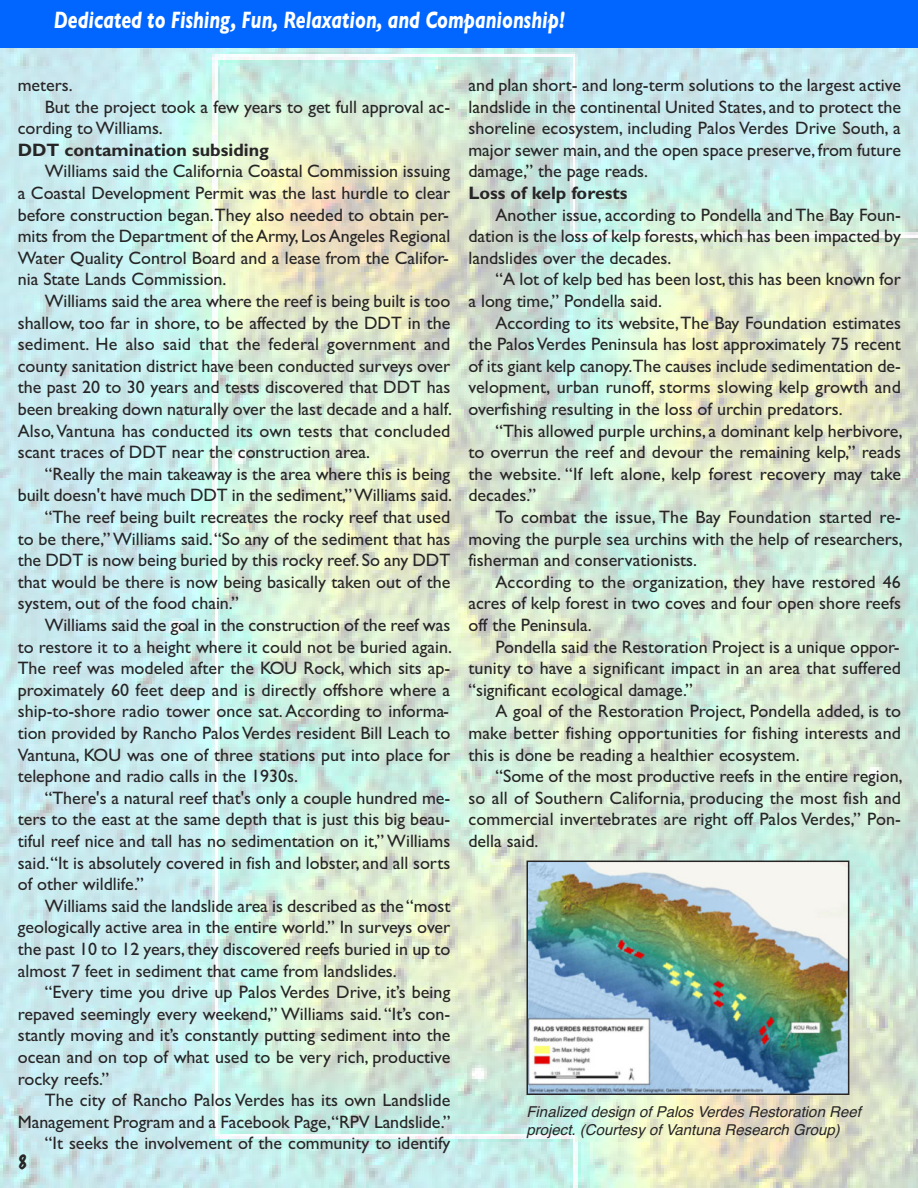
<style>
.page{position:relative;width:918px;height:1188px;background:#fff}
.page>*{position:absolute;margin:0;border:0;box-sizing:border-box;transform-origin:0 0}
.t1{font:italic 700 24px "Gill Sans";color:#fff;scale:.75 1}
.t2{font:18px/21.6px "Gill Sans";color:#272526;text-align:justify}
.t3{font:700 18px "Gill Sans";color:#272526}
.t4{font:100 18px "Marker Felt";color:#272526}
.t5{font:italic 15px/18px "Helvetica";color:#272526}
</style>
<div class="page">
<img style="left:0;top:48px;width:918px;height:1140px">
<div style="left:0;top:0;width:918px;height:48px;background:#06f"></div>
<img style="left:529px;top:864px;width:317px;height:228px">
<div style="left:526px;top:861px;width:323px;height:234px;border:2px solid #272526"></div>
<h1 class="t1" style="left:54px;top:6px;width:683px">Dedicated to Fishing, Fun, Relaxation, and Companionship!</h1>
<p class="t2" style="left:18px;top:74px;width:57px">meters.</p>
<p class="t2" style="left:45px;top:96px;width:407px">But the project took a few years to get full approval ac-</p>
<p class="t2" style="left:18px;top:117px;width:147px">cording toWilliams.</p>
<p class="t3" style="left:18px;top:139px;width:253px">DDT contamination subsiding</p>
<p class="t2" style="left:18px;top:160px;width:434px;text-indent:27px">Williams said the California Coastal Commission issuing a Coastal Development Permit was the last hurdle to clear before construction began.They also needed to obtain per&shy;mits from the Department of theArmy, LosAngeles Regional Water Quality Control Board and a lease from the Califor&shy;nia State Lands Commission.</p>
<p class="t2" style="left:18px;top:290px;width:436px;text-indent:27px">Williams said the area where the reef is being built is too shallow, too far in shore, to be affected by the DDT in the sediment. He also said that the federal government and county sanitation district have been conducted surveys over the past 20 to 30 years and tests discovered that DDT has been breaking down naturally over the last decade and a half.<br>Also,Vantuna has conducted its own tests that concluded scant traces of DDT near the construction area.</p>
<p class="t2" style="left:45px;top:463px;width:407px">“Really the main takeaway is the area where this is being</p>
<p class="t2" style="left:18px;top:484px;width:436px">built doesn't have much DDT in the sediment,”Williams said.</p>
<p class="t2" style="left:45px;top:506px;width:407px">“The reef being built recreates the rocky reef that used</p>
<p class="t2" style="left:18px;top:528px;width:434px">to be there,”Williams said.“So any of the sediment that has</p>
<p class="t2" style="left:18px;top:549px;width:434px">the DDT is now being buried by this rocky reef. So any DDT</p>
<p class="t2" style="left:18px;top:571px;width:434px">that would be there is now being basically taken out of the</p>
<p class="t2" style="left:18px;top:592px;width:223px">system, out of the food chain.”</p>
<p class="t2" style="left:45px;top:614px;width:407px">Williams said the goal in the construction of the reef was</p>
<p class="t2" style="left:18px;top:636px;width:436px">to restore it to a height where it could not be buried again.</p>
<p class="t2" style="left:18px;top:657px;width:434px">The reef was modeled after the KOU Rock, which sits ap-</p>
<p class="t2" style="left:18px;top:679px;width:434px">proximately 60 feet deep and is directly offshore where a</p>
<p class="t2" style="left:18px;top:700px;width:433px">ship-to-shore radio tower once sat.According to informa-</p>
<p class="t2" style="left:18px;top:722px;width:434px">tion provided by Rancho PalosVerdes resident Bill Leach to</p>
<p class="t2" style="left:18px;top:744px;width:434px">Vantuna, KOU was one of three stations put into place for</p>
<p class="t2" style="left:18px;top:765px;width:282px">telephone and radio calls in the 1930s.</p>
<p class="t2" style="left:45px;top:787px;width:407px">“There's a natural reef that's only a couple hundred me-</p>
<p class="t2" style="left:18px;top:808px;width:434px">ters to the east at the same depth that is just this big beau-</p>
<p class="t2" style="left:18px;top:830px;width:434px">tiful reef nice and tall has no sedimentation on it,” Williams</p>
<p class="t2" style="left:18px;top:852px;width:434px">said.“It is absolutely covered in fish and lobster, and all sorts</p>
<p class="t2" style="left:18px;top:873px;width:128px">of other wildlife.”</p>
<p class="t2" style="left:45px;top:895px;width:407px">Williams said the landslide area is described as the “most</p>
<p class="t2" style="left:18px;top:916px;width:434px">geologically active area in the entire world.” In surveys over</p>
<p class="t2" style="left:18px;top:938px;width:434px">the past 10 to 12 years,they discovered reefs buried in up to</p>
<p class="t2" style="left:18px;top:960px;width:381px">almost 7 feet in sediment that came from landslides.</p>
<p class="t2" style="left:45px;top:981px;width:407px">“Every time you drive up Palos Verdes Drive, it’s being</p>
<p class="t2" style="left:18px;top:1003px;width:434px">repaved seemingly every weekend,” Williams said. “It’s con-</p>
<p class="t2" style="left:18px;top:1024px;width:434px">stantly moving and it’s constantly putting sediment into the</p>
<p class="t2" style="left:18px;top:1046px;width:434px">ocean and on top of what used to be very rich, productive</p>
<p class="t2" style="left:18px;top:1068px;width:93px">rocky reefs.”</p>
<p class="t2" style="left:45px;top:1089px;width:407px">The city of Rancho Palos Verdes has its own Landslide</p>
<p class="t2" style="left:18px;top:1111px;width:434px">Management Program and a Facebook Page,“RPV Landslide.”</p>
<p class="t2" style="left:45px;top:1132px;width:407px">“It seeks the involvement of the community to identify</p>
<p class="t4" style="left:18px;top:1148px;width:12px">8</p>
<p class="t2" style="left:468px;top:74px;width:434px">and plan short- and long-term solutions to the largest active landslide in the continental United States, and to protect the shoreline ecosystem, including Palos Verdes Drive South, a major sewer main, and the open space preserve, from future damage,” the page reads.</p>
<p class="t3" style="left:468px;top:182px;width:161px">Loss of kelp forests</p>
<p class="t2" style="left:468px;top:204px;width:434px;text-indent:27px">Another issue, according to Pondella and The Bay Foun&shy;dation is the loss of kelp forests,which has been impacted by landslides over the decades.</p>
<p class="t2" style="left:468px;top:268px;width:434px;text-indent:27px">“A lot of kelp bed has been lost,this has been known for a long time,” Pondella said.</p>
<p class="t2" style="left:468px;top:312px;width:434px;text-indent:27px">According to its website,The Bay Foundation estimates the PalosVerdes Peninsula has lost approximately 75 recent of its giant kelp canopy.The causes include sedimentation de&shy;velopment, urban runoff, storms slowing kelp growth and overfishing resulting in the loss of urchin predators.</p>
<p class="t2" style="left:468px;top:420px;width:436px;text-indent:27px">“This allowed purple urchins, a dominant kelp herbivore, to overrun the reef and devour the remaining kelp,” reads the website. “If left alone, kelp forest recovery may take decades.”</p>
<p class="t2" style="left:468px;top:506px;width:436px;text-indent:27px">To combat the issue, The Bay Foundation started re&shy;moving the purple sea urchins with the help of researchers, fisherman and conservationists.</p>
<p class="t2" style="left:468px;top:571px;width:434px;text-indent:27px">According to the organization, they have restored 46 acres of kelp forest in two coves and four open shore reefs off the Peninsula.</p>
<p class="t2" style="left:468px;top:636px;width:434px;text-indent:27px">Pondella said the Restoration Project is a unique oppor&shy;tunity to have a significant impact in an area that suffered “significant ecological damage.”</p>
<p class="t2" style="left:468px;top:700px;width:434px;text-indent:27px">A goal of the Restoration Project, Pondella added, is to make better fishing opportunities for fishing interests and this is done be reading a healthier ecosystem.</p>
<p class="t2" style="left:468px;top:765px;width:436px;text-indent:27px">“Some of the most productive reefs in the entire region, so all of Southern California, producing the most fish and commercial invertebrates are right off Palos Verdes,” Pon&shy;della said.</p>
<p class="t5" style="left:526px;top:1103px;width:336px">Finalized design of Palos Verdes Restoration Reef project. (Courtesy of Vantuna Research Group)</p>
</div>
